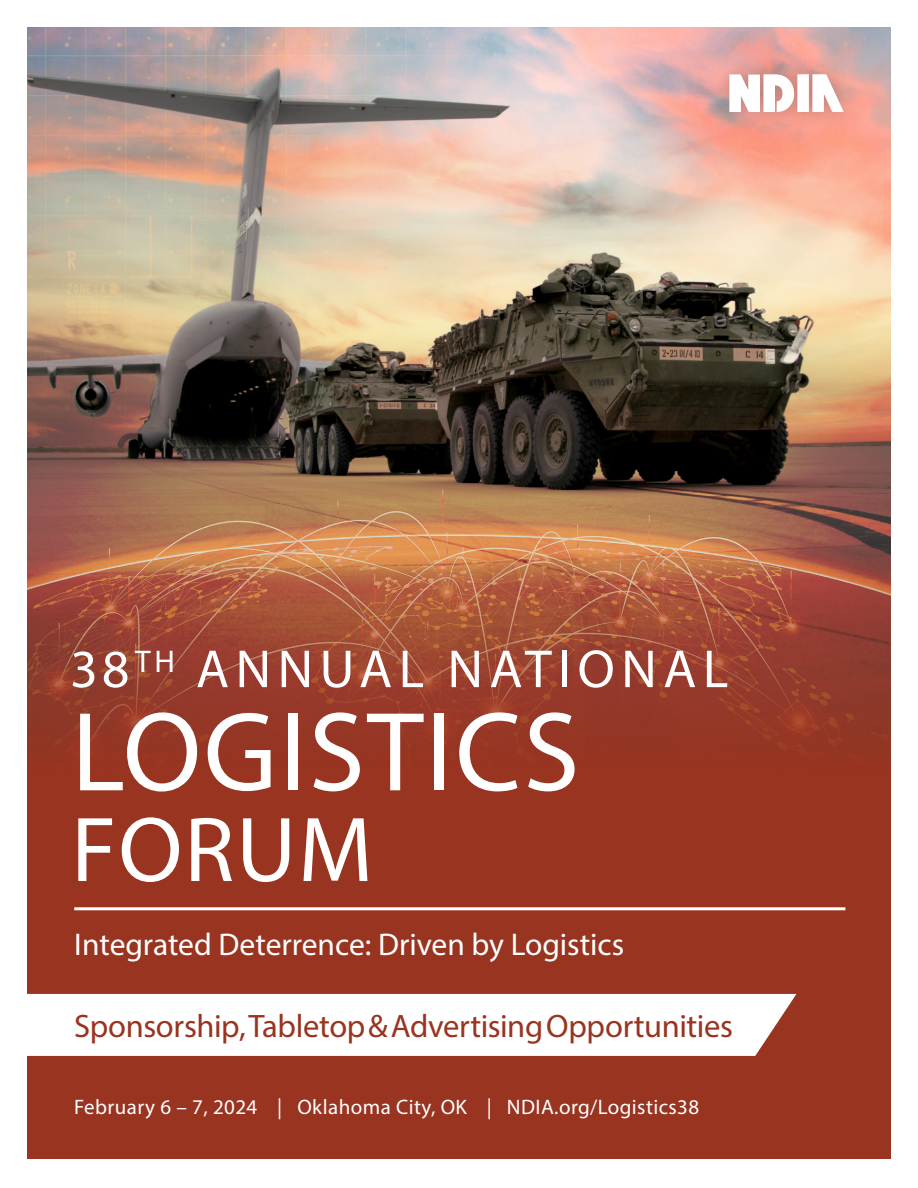
<style>
.page{position:relative;width:918px;height:1188px;background:#fff}
.page>*{position:absolute;margin:0;border:0;box-sizing:border-box;transform-origin:0 0}
.Event_Title{font:113.7px "Myriad Pro";letter-spacing:.02em;color:#fff}
.Event_Title-2{font:93px "Myriad Pro";letter-spacing:.02em;color:#fff}
.Event_Title-3{font:54px "Myriad Pro";letter-spacing:.12em;color:#fff}
.t1{font:32.55px "Myriad Pro";letter-spacing:-.01em;color:#993420}
.Body_Text{font:31.5px "Myriad Pro";color:#fff}
.Body_Text-2{font:21px "Myriad Pro";letter-spacing:.02em;color:#fff}
</style>
<div class="page">
<img style="left:27px;top:27px;width:864px;height:527px">
<svg style="left:27px;top:554px;width:864px;height:605px;background:#9c3c27"></svg>
<hr style="left:74px;top:907px;width:771px;height:3px;background:#fff">
<div style="left:710px;top:56px;width:151px;height:74px;background:#231f20;opacity:.3"></div>
<div style="left:797px;top:74px;width:12px;height:38px;background:#fff"></div>
<svg style="left:812px;top:74px;width:32px;height:38px"></svg>
<svg style="left:729px;top:74px;width:66px;height:38px"></svg>
<svg style="left:27px;top:994px;width:769px;height:62px"></svg>
<p class="Event_Title-3" style="left:72px;top:636px;width:658px">38<sup>TH</sup> ANNUAL NATIONAL</p>
<p class="Event_Title" style="left:71px;top:682px;width:509px">LOGISTICS</p>
<p class="Event_Title-2" style="left:71px;top:792px;width:303px">FORUM</p>
<p class="Body_Text" style="left:74px;top:925px;width:551px">Integrated Deterrence: Driven by Logistics</p>
<p class="t1" style="left:74px;top:1006px;width:660px">Sponsorship, Tabletop &amp; Advertising Opportunities</p>
<p class="Body_Text-2" style="left:74px;top:1094px;width:627px">February 6 – 7, 2024 | Oklahoma City, OK | NDIA.org/Logistics38</p>
</div>
